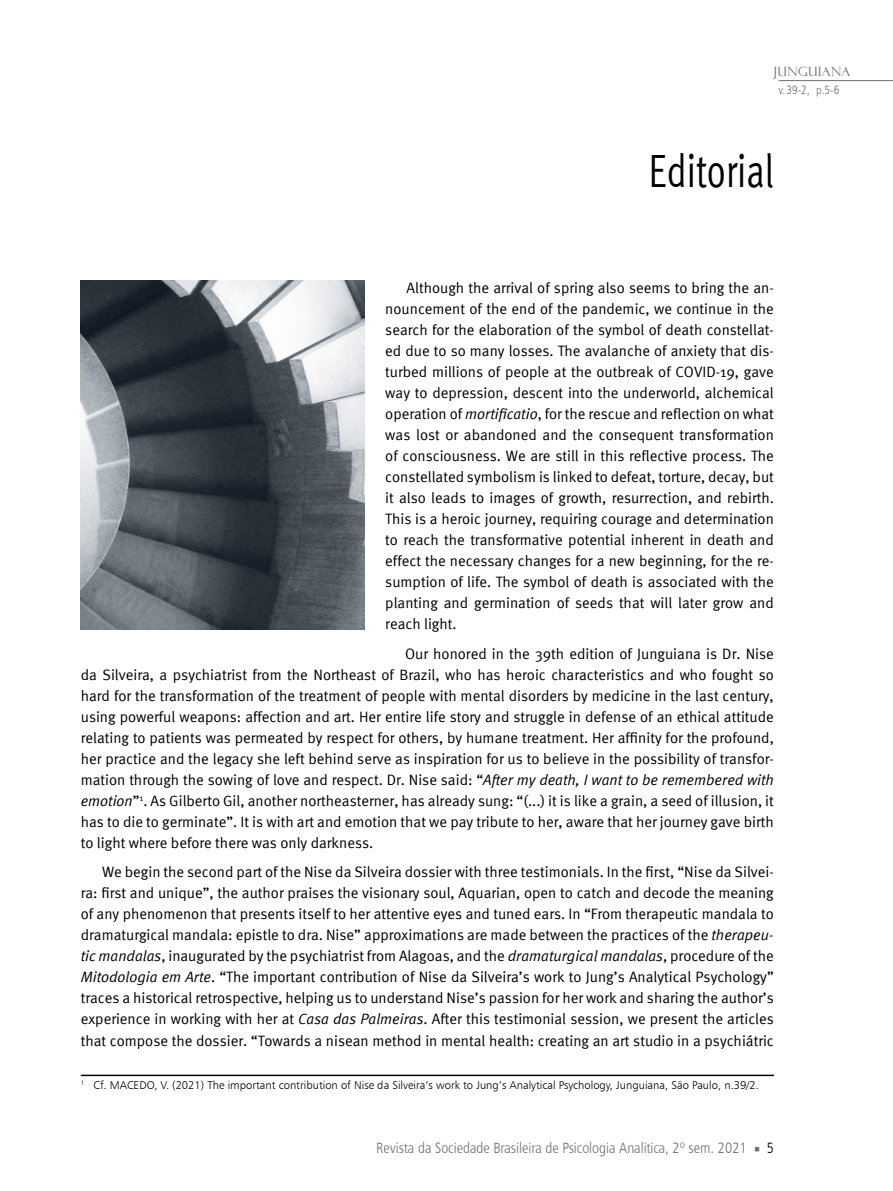
<style>
.page{position:relative;width:893px;height:1191px;background:#fff}
.page>*{position:absolute;margin:0;border:0;box-sizing:border-box;transform-origin:0 0}
.t1{font:46.5px "Meta Normal";color:#000;scale:.76 1}
.t2{font:15px/21px "Meta Normal";color:#000;text-align:justify}
.t3{font:15px "Humanist 777 BT Light Condensed B";color:#706f6f}
.t4{font:12.75px "Felix Titling";letter-spacing:.03em;color:#706f6f}
.t5{font:12px "Humanist 777 BT Light Condensed B";color:#706f6f}
.t6{font:11.25px "Humanist 777 BT Light B";color:#000}
.s1{font-style:italic}
.s2{font-family:"Minion Pro"}
.s3{color:#000}
</style>
<div class="page">
<hr style="left:779px;top:80px;width:114px;height:1px;background:#706f6f">
<hr style="left:81px;top:1074px;width:693px;height:2px;background:#000">
<img style="left:81px;top:281px;width:283px;height:348px">
<p class="t4" style="left:774px;top:64px;width:78px">JUNGUIANA</p>
<p class="t5" style="left:778px;top:83px;width:63px">v.39-2, p.5-6</p>
<h1 class="t1" style="left:649px;top:144px;width:166px">Editorial</h1>
<p class="t2" style="left:385px;top:277px;width:390px;text-indent:21px">Although the arrival of spring also seems to bring the an&shy;nouncement of the end of the pandemic, we continue in the search for the elaboration of the symbol of death constellat&shy;ed due to so many losses. The avalanche of anxiety that dis&shy;turbed millions of people at the outbreak of COVID-19, gave way to depression, descent into the underworld, alchemical operation of <span class="s1">mortificatio</span>, for the rescue and reflection on what was lost or abandoned and the consequent transformation of consciousness. We are still in this reflective process. The constellated symbolism is linked to defeat, torture, decay, but it also leads to images of growth, resurrection, and rebirth.<br>This is a heroic journey, requiring courage and determination to reach the transformative potential inherent in death and effect the necessary changes for a new beginning, for the re&shy;sumption of life. The symbol of death is associated with the planting and germination of seeds that will later grow and reach light.</p>
<p class="t2" style="left:81px;top:643px;width:695px;text-indent:324px">Our honored in the 39th edition of Junguiana is Dr. Nise da Silveira, a psychiatrist from the Northeast of Brazil, who has heroic characteristics and who fought so hard for the transformation of the treatment of people with mental disorders by medicine in the last century, using powerful weapons: affection and art. Her entire life story and struggle in defense of an ethical attitude relating to patients was permeated by respect for others, by humane treatment. Her affinity for the profound, her practice and the legacy she left behind serve as inspiration for us to believe in the possibility of transfor&shy;mation through the sowing of love and respect. Dr. Nise said: “<span class="s1">After my death, I want to be remembered with emotion</span>”<sup>1</sup>. As Gilberto Gil, another northeasterner, has already sung: “(...) it is like a grain, a seed of illusion, it has to die to germinate”. It is with art and emotion that we pay tribute to her, aware that her journey gave birth to light where before there was only darkness.</p>
<p class="t2" style="left:81px;top:861px;width:695px;text-indent:21px">We begin the second part of the Nise da Silveira dossier with three testimonials. In the first, “Nise da Silvei&shy;ra: first and unique”, the author praises the visionary soul, Aquarian, open to catch and decode the meaning of any phenomenon that presents itself to her attentive eyes and tuned ears. In “From therapeutic mandala to dramaturgical mandala: epistle to dra. Nise” approximations are made between the practices of the <span class="s1">therapeu&shy;tic mandalas</span>, inaugurated by the psychiatrist from Alagoas, and the <span class="s1">dramaturgical mandalas</span>, procedure of the <span class="s1">Mitodologia em Arte</span>. “The important contribution of Nise da Silveira’s work to Jung’s Analytical Psychology” traces a historical retrospective, helping us to understand Nise’s passion for her work and sharing the author’s experience in working with her at <span class="s1">Casa das Palmeiras</span>. After this testimonial session, we present the articles that compose the dossier. “Towards a nisean method in mental health: creating an art studio in a psychiátric</p>
<p class="t6" style="left:81px;top:1078px;width:680px"><sup>1</sup> Cf. MACEDO, V. (2021) The important contribution of Nise da Silveira’s work to Jung’s Analytical Psychology, Junguiana, São Paulo, n.39/2.</p>
<p class="t3" style="left:376px;top:1138px;width:399px">Revista da Sociedade Brasileira de Psicologia Analitica, 2º sem. 2021 <span class="s2">■</span> <span class="s3">5</span></p>
</div>
